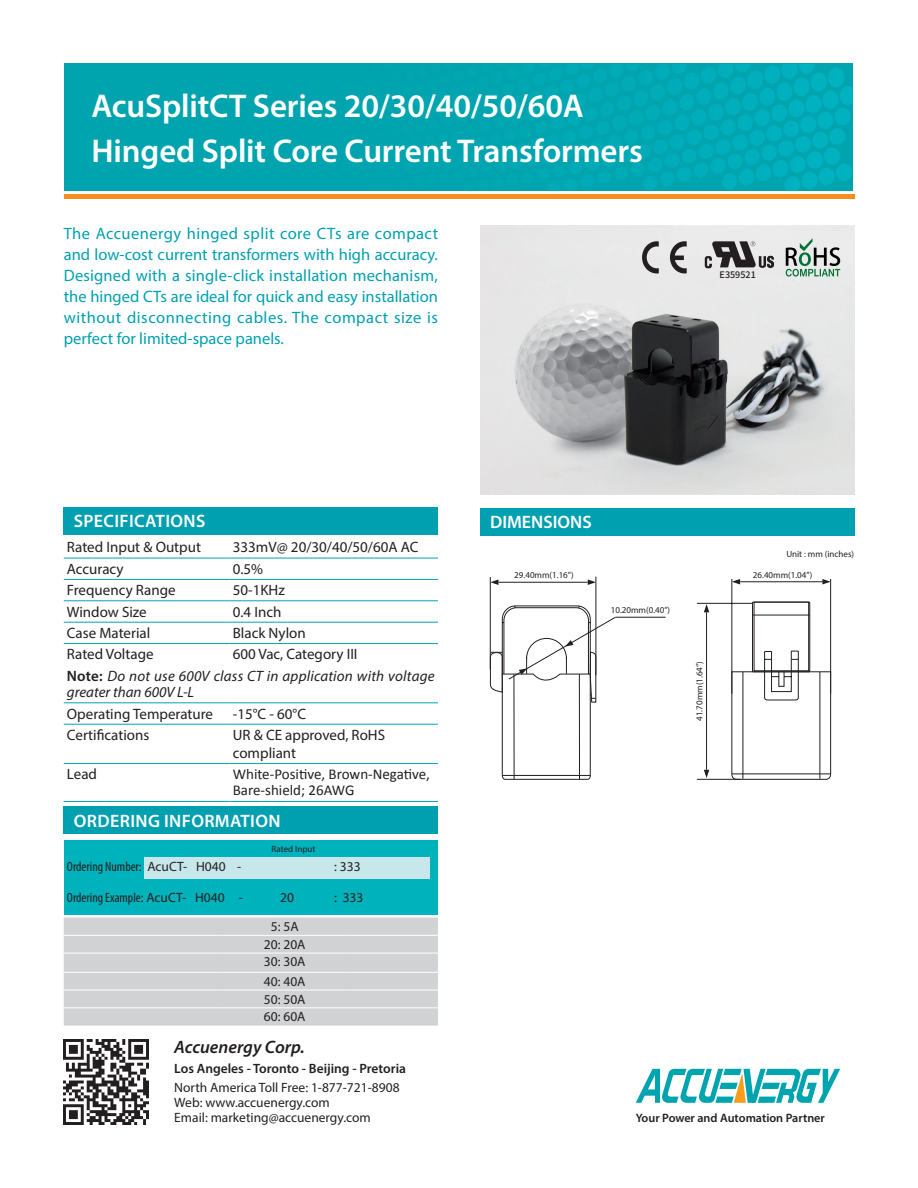
<style>
.page{position:relative;width:918px;height:1188px;background:#fff}
.page>*{position:absolute;margin:0;border:0;box-sizing:border-box;transform-origin:0 0}
.t1{font:600 33px/45px "Myriad Pro";letter-spacing:-.005em;color:#fff}
.t2{font:600 18px "Myriad Pro";letter-spacing:.02em;color:#fff}
.正文加粗{font:italic 600 18px "Myriad Pro";color:#231f20}
.t3{font:600 18px "Myriad Pro";color:#fff}
.t4{font:16.5px/21px "Myriad Pro";color:#00a0b0;text-align:justify}
.t5{font:15px/18px "Myriad Pro";color:#231f20}
.t6{font:italic 15px/16.5px "Myriad Pro";letter-spacing:.015em;color:#231f20}
.正文{font:15px/16.5px "Calibri";color:#231f20}
.正文-2{font:13.5px "Myriad Pro";color:#231f20}
.t7{font:condensed 13.5px "Myriad Pro";color:#231f20}
.正文-3{font:600 13.5px "Myriad Pro";color:#231f20}
.正文-4{font:600 12.15px "Myriad Pro";color:#231f20}
.t8{font:9px "Myriad Pro";color:#231f20}
.t9{font:500 9px "Source Han Sans CN";color:#231f20}
.s1{font-weight:600;font-style:normal}
.s2{font-stretch:normal}
</style>
<div class="page">
<div style="left:64px;top:64px;width:789px;height:127px;background:#00a4af"></div>
<svg style="left:665px;top:64px;width:150px;height:21px"></svg>
<img style="left:480px;top:225px;width:374px;height:270px">
<div style="left:480px;top:508px;width:374px;height:28px;background:#00a0b0"></div>
<img style="left:64px;top:1039px;width:85px;height:85px">
<hr style="left:64px;top:195px;width:790px;height:4px;background:#f68e1e">
<div style="left:64px;top:507px;width:374px;height:28px;background:#00a0b0"></div>
<hr style="left:64px;top:558px;width:166px;height:1px;background:#00a4af">
<hr style="left:64px;top:579px;width:166px;height:1px;background:#00a4af">
<hr style="left:64px;top:600px;width:166px;height:1px;background:#00a4af">
<hr style="left:64px;top:622px;width:166px;height:1px;background:#00a4af">
<hr style="left:230px;top:558px;width:208px;height:1px;background:#00a4af">
<hr style="left:230px;top:579px;width:208px;height:1px;background:#00a4af">
<hr style="left:230px;top:600px;width:208px;height:1px;background:#00a4af">
<hr style="left:230px;top:622px;width:208px;height:1px;background:#00a4af">
<hr style="left:64px;top:643px;width:166px;height:1px;background:#00a4af">
<hr style="left:230px;top:643px;width:208px;height:1px;background:#00a4af">
<hr style="left:64px;top:702px;width:166px;height:1px;background:#00a4af">
<hr style="left:230px;top:702px;width:208px;height:1px;background:#00a4af">
<hr style="left:64px;top:724px;width:166px;height:1px;background:#00a4af">
<hr style="left:64px;top:763px;width:166px;height:1px;background:#00a4af">
<hr style="left:64px;top:801px;width:166px;height:1px;background:#00a4af">
<hr style="left:230px;top:724px;width:208px;height:1px;background:#00a4af">
<hr style="left:230px;top:763px;width:208px;height:1px;background:#00a4af">
<hr style="left:230px;top:801px;width:208px;height:1px;background:#00a4af">
<hr style="left:615px;top:617px;width:51px;height:1px;background:#231f20">
<hr style="left:499px;top:582px;width:89px;height:1px;background:#231f20">
<svg style="left:491px;top:579px;width:8px;height:6px"></svg>
<svg style="left:588px;top:579px;width:8px;height:6px"></svg>
<svg style="left:490px;top:605px;width:126px;height:175px"></svg>
<hr style="left:490px;top:577px;width:1px;height:92px;background:#231f20">
<hr style="left:596px;top:577px;width:1px;height:98px;background:#231f20">
<svg style="left:696px;top:579px;width:135px;height:201px"></svg>
<div style="left:64px;top:806px;width:374px;height:28px;background:#00a0b0"></div>
<div style="left:64px;top:840px;width:374px;height:75px;background:#00b2bb"></div>
<div style="left:144px;top:857px;width:286px;height:21px;background:#c7e7ea"></div>
<div style="left:64px;top:918px;width:374px;height:108px;background:#d1d2d4"></div>
<hr style="left:64px;top:935px;width:155px;height:1px;background:#fff">
<hr style="left:219px;top:935px;width:131px;height:1px;background:#fff">
<hr style="left:350px;top:935px;width:88px;height:1px;background:#fff">
<hr style="left:64px;top:953px;width:155px;height:1px;background:#fff">
<hr style="left:219px;top:953px;width:131px;height:1px;background:#fff">
<hr style="left:350px;top:953px;width:88px;height:1px;background:#fff">
<hr style="left:64px;top:972px;width:155px;height:1px;background:#fff">
<hr style="left:219px;top:972px;width:131px;height:1px;background:#fff">
<hr style="left:350px;top:972px;width:88px;height:1px;background:#fff">
<hr style="left:64px;top:990px;width:155px;height:1px;background:#fff">
<hr style="left:219px;top:990px;width:131px;height:1px;background:#fff">
<hr style="left:350px;top:990px;width:88px;height:1px;background:#fff">
<hr style="left:64px;top:1007px;width:155px;height:1px;background:#fff">
<hr style="left:219px;top:1007px;width:131px;height:1px;background:#fff">
<hr style="left:350px;top:1007px;width:88px;height:1px;background:#fff">
<svg style="left:642px;top:241px;width:45px;height:32px"></svg>
<svg style="left:786px;top:238px;width:54px;height:39px"></svg>
<svg style="left:705px;top:241px;width:69px;height:27px"></svg>
<svg style="left:636px;top:1069px;width:204px;height:34px"></svg>
<p class="t1" style="left:91px;top:83px;width:553px">AcuSplitCT Series 20/30/40/50/60A<br>Hinged Split Core Current Transformers</p>
<p class="t4" style="left:64px;top:223px;width:376px">The Accuenergy hinged split core CTs are compact and low-cost current transformers with high accuracy.<br>Designed with a single-click installation mechanism, the hinged CTs are ideal for quick and easy installation without disconnecting cables. The compact size is perfect for limited-space panels.</p>
<p class="t9" style="left:720px;top:269px;width:38px">E359521</p>
<p class="t2" style="left:74px;top:510px;width:133px">SPECIFICATIONS</p>
<p class="t3" style="left:490px;top:511px;width:103px">DIMENSIONS</p>
<p class="t5" style="left:67px;top:538px;width:136px">Rated Input &amp; Output</p>
<p class="t5" style="left:233px;top:538px;width:187px">333mV@ 20/30/40/50/60A AC</p>
<p class="t5" style="left:67px;top:560px;width:58px">Accuracy</p>
<p class="t5" style="left:233px;top:560px;width:32px">0.5%</p>
<p class="t5" style="left:67px;top:581px;width:110px">Frequency Range</p>
<p class="t5" style="left:233px;top:581px;width:54px">50-1KHz</p>
<p class="t5" style="left:67px;top:602px;width:81px">Window Size</p>
<p class="t5" style="left:233px;top:602px;width:50px">0.4 Inch</p>
<p class="t5" style="left:67px;top:624px;width:85px">Case Material</p>
<p class="t5" style="left:233px;top:624px;width:75px">Black Nylon</p>
<p class="t5" style="left:67px;top:645px;width:88px">Rated Voltage</p>
<p class="t5" style="left:233px;top:645px;width:126px">600 Vac, Category III</p>
<p class="t6" style="left:67px;top:667px;width:369px"><span class="s1">Note:</span> Do not use 600V class CT in application with voltage greater than 600V L-L</p>
<p class="t5" style="left:67px;top:704px;width:148px">Operating Temperature</p>
<p class="t5" style="left:233px;top:704px;width:75px">-15°C - 60°C</p>
<p class="t5" style="left:67px;top:726px;width:84px">Certifications</p>
<p class="t5" style="left:233px;top:726px;width:154px">UR &amp; CE approved, RoHS compliant</p>
<p class="t5" style="left:67px;top:765px;width:32px">Lead</p>
<p class="正文" style="left:233px;top:766px;width:199px">White-Positive, Brown-Negative,<br>Bare-shield; 26AWG</p>
<p class="t8" style="left:514px;top:569px;width:61px">29.40mm(1.16”)</p>
<p class="t2" style="left:74px;top:810px;width:208px">ORDERING INFORMATION</p>
<p class="t7" style="left:67px;top:858px;width:176px">Ordering Number<span class="s2">: AcuCT- H040 -</span></p>
<p class="正文-2" style="left:334px;top:858px;width:28px">: 333</p>
<p class="t7" style="left:67px;top:889px;width:178px">Ordering Example<span class="s2">: AcuCT- H040 -</span></p>
<p class="正文-2" style="left:280px;top:889px;width:15px">20</p>
<p class="正文-2" style="left:334px;top:889px;width:31px">: 333</p>
<p class="正文-2" style="left:271px;top:918px;width:29px">5: 5A</p>
<p class="正文-2" style="left:264px;top:936px;width:43px">20: 20A</p>
<p class="正文-2" style="left:264px;top:954px;width:43px">30: 30A</p>
<p class="正文-2" style="left:264px;top:973px;width:43px">40: 40A</p>
<p class="正文-2" style="left:264px;top:991px;width:43px">50: 50A</p>
<p class="正文-2" style="left:264px;top:1008px;width:43px">60: 60A</p>
<p class="t8" style="left:272px;top:844px;width:45px">Rated Input</p>
<p class="t8" style="left:611px;top:605px;width:61px">10.20mm(0.40”)</p>
<p class="t8" style="left:694px;top:721px;width:61px;rotate:-90deg">41.70mm(1.64”)</p>
<p class="t8" style="left:786px;top:549px;width:69px">Unit : mm (inches)</p>
<p class="t8" style="left:753px;top:569px;width:61px">26.40mm(1.04”)</p>
<p class="正文加粗" style="left:174px;top:1035px;width:132px">Accuenergy Corp.</p>
<p class="正文-3" style="left:174px;top:1060px;width:233px">Los Angeles - Toronto - Beijing - Pretoria</p>
<p class="正文-2" style="left:174px;top:1079px;width:227px">North America Toll Free: 1-877-721-8908</p>
<p class="正文-2" style="left:174px;top:1094px;width:157px">Web: www.accuenergy.com</p>
<p class="正文-2" style="left:174px;top:1109px;width:198px">Email: marketing@accuenergy.com</p>
<p class="正文-4" style="left:636px;top:1110px;width:191px">Your Power and Automation Partner</p>
</div>
